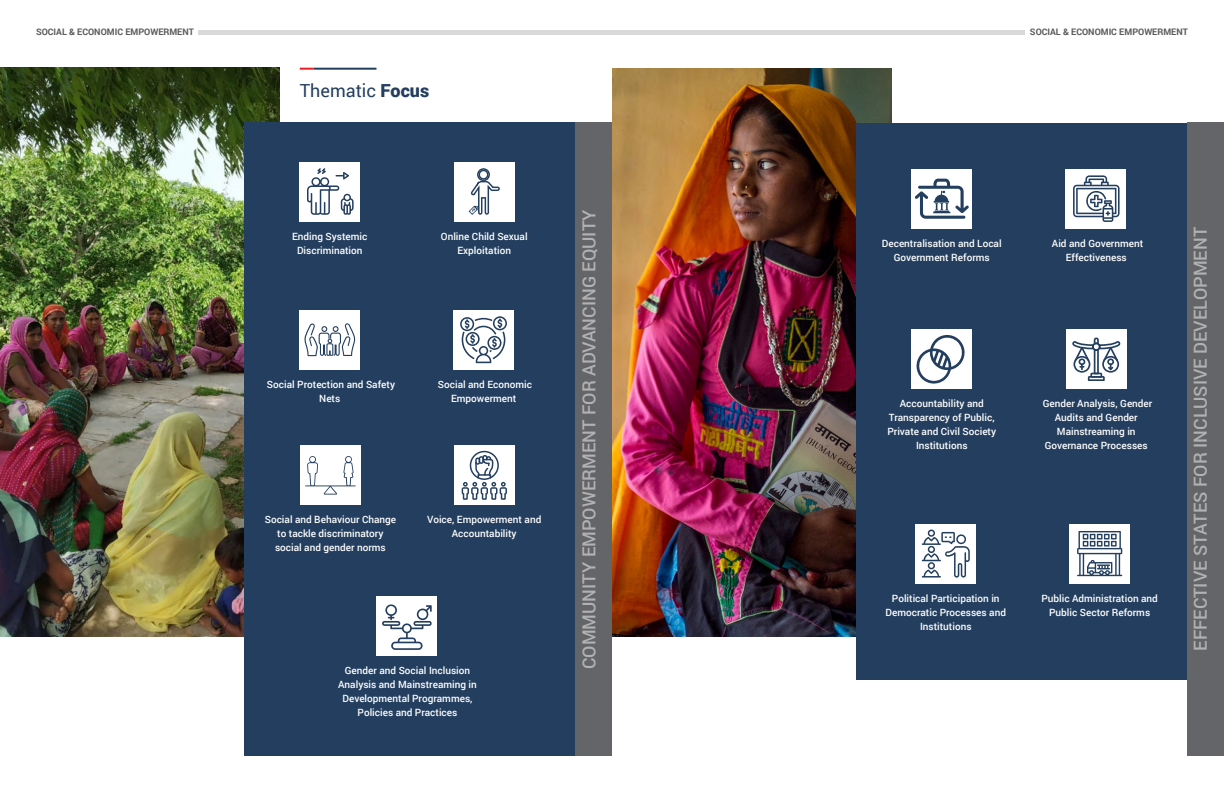
<style>
.page{position:relative;width:1224px;height:792px;background:#fff}
.page>*{position:absolute;margin:0;border:0;box-sizing:border-box;transform-origin:0 0}
.t1{font:500 18px "Roboto";color:#fff}
.t2{font:18px "Roboto";color:#233e5e}
.t3{font:500 10px/14px "Roboto";color:#fff;text-align:center}
.t4{font:700 9px "Roboto";color:#58595b}
.s1{font-weight:900}
</style>
<div class="page">
<div style="left:198px;top:30px;width:827px;height:5px;background:#d9d9d9"></div>
<img style="left:0;top:68px;width:279px;height:568px">
<div style="left:245px;top:123px;width:366px;height:633px;background:#233e5e"></div>
<svg style="left:300px;top:68px;width:14px;height:2px"></svg>
<hr style="left:314px;top:68px;width:62px;height:2px;background:#233e5e">
<div style="left:576px;top:122px;width:36px;height:634px;background:#646568"></div>
<div style="left:300px;top:310px;width:60px;height:59px;background:#fff"></div>
<div style="left:300px;top:446px;width:60px;height:59px;background:#fff"></div>
<div style="left:300px;top:162px;width:60px;height:59px;background:#fff"></div>
<div style="left:377px;top:596px;width:60px;height:59px;background:#fff"></div>
<div style="left:454px;top:310px;width:60px;height:59px;background:#fff"></div>
<div style="left:454px;top:446px;width:60px;height:59px;background:#fff"></div>
<div style="left:454px;top:162px;width:60px;height:59px;background:#fff"></div>
<img style="left:612px;top:69px;width:279px;height:567px">
<div style="left:857px;top:123px;width:366px;height:557px;background:#233e5e"></div>
<div style="left:1188px;top:122px;width:36px;height:634px;background:#646568"></div>
<div style="left:916px;top:524px;width:60px;height:59px;background:#fff"></div>
<div style="left:912px;top:169px;width:60px;height:59px;background:#fff"></div>
<div style="left:912px;top:330px;width:60px;height:59px;background:#fff"></div>
<div style="left:1066px;top:169px;width:60px;height:59px;background:#fff"></div>
<div style="left:1070px;top:524px;width:60px;height:59px;background:#fff"></div>
<div style="left:1066px;top:330px;width:60px;height:59px;background:#fff"></div>
<svg style="left:462px;top:451px;width:45px;height:49px"></svg>
<svg style="left:304px;top:323px;width:51px;height:33px"></svg>
<svg style="left:460px;top:316px;width:47px;height:47px"></svg>
<svg style="left:305px;top:456px;width:51px;height:39px"></svg>
<svg style="left:469px;top:168px;width:31px;height:47px"></svg>
<svg style="left:307px;top:168px;width:47px;height:47px"></svg>
<svg style="left:382px;top:604px;width:50px;height:46px"></svg>
<svg style="left:1077px;top:531px;width:45px;height:45px"></svg>
<svg style="left:922px;top:530px;width:48px;height:48px"></svg>
<svg style="left:1072px;top:338px;width:48px;height:43px"></svg>
<svg style="left:915px;top:179px;width:54px;height:40px"></svg>
<svg style="left:1073px;top:175px;width:47px;height:47px"></svg>
<svg style="left:916px;top:335px;width:49px;height:49px"></svg>
<p class="t4" style="left:36px;top:26px;width:159px">SOCIAL &amp; ECONOMIC EMPOWERMENT</p>
<p class="t4" style="left:1030px;top:26px;width:159px">SOCIAL &amp; ECONOMIC EMPOWERMENT</p>
<h1 class="t2" style="left:300px;top:77px;width:131px">Thematic <span class="s1">Focus</span></h1>
<p class="t3" style="left:292px;top:229px;width:77px">Ending Systemic<br>Discrimination</p>
<p class="t3" style="left:441px;top:229px;width:88px">Online Child Sexual<br>Exploitation</p>
<p class="t3" style="left:267px;top:377px;width:130px">Social Protection and Safety<br>Nets</p>
<p class="t3" style="left:438px;top:377px;width:96px">Social and Economic<br>Empowerment</p>
<p class="t3" style="left:265px;top:512px;width:133px">Social and Behaviour Change to tackle discriminatory social and gender norms</p>
<p class="t3" style="left:427px;top:512px;width:116px">Voice, Empowerment and<br>Accountability</p>
<p class="t3" style="left:338px;top:663px;width:140px">Gender and Social Inclusion<br>Analysis and Mainstreaming in<br>Developmental Programmes,<br>Policies and Practices</p>
<h1 class="t1" style="left:577px;top:669px;width:461px;rotate:-90deg">COMMUNITY EMPOWERMENT FOR ADVANCING EQUITY</h1>
<p class="t3" style="left:882px;top:236px;width:121px">Decentralisation and Local<br>Government Reforms</p>
<p class="t3" style="left:887px;top:396px;width:110px">Accountability and<br>Transparency of Public,<br>Private and Civil Society<br>Institutions</p>
<p class="t3" style="left:886px;top:591px;width:122px">Political Participation in<br>Democratic Processes and<br>Institutions</p>
<p class="t3" style="left:1052px;top:236px;width:93px">Aid and Government<br>Effectiveness</p>
<p class="t3" style="left:1043px;top:396px;width:111px">Gender Analysis, Gender<br>Audits and Gender<br>Mainstreaming in<br>Governance Processes</p>
<p class="t3" style="left:1041px;top:591px;width:118px">Public Administration and<br>Public Sector Reforms</p>
<h1 class="t1" style="left:1188px;top:651px;width:425px;rotate:-90deg">EFFECTIVE STATES FOR INCLUSIVE DEVELOPMENT</h1>
</div>
